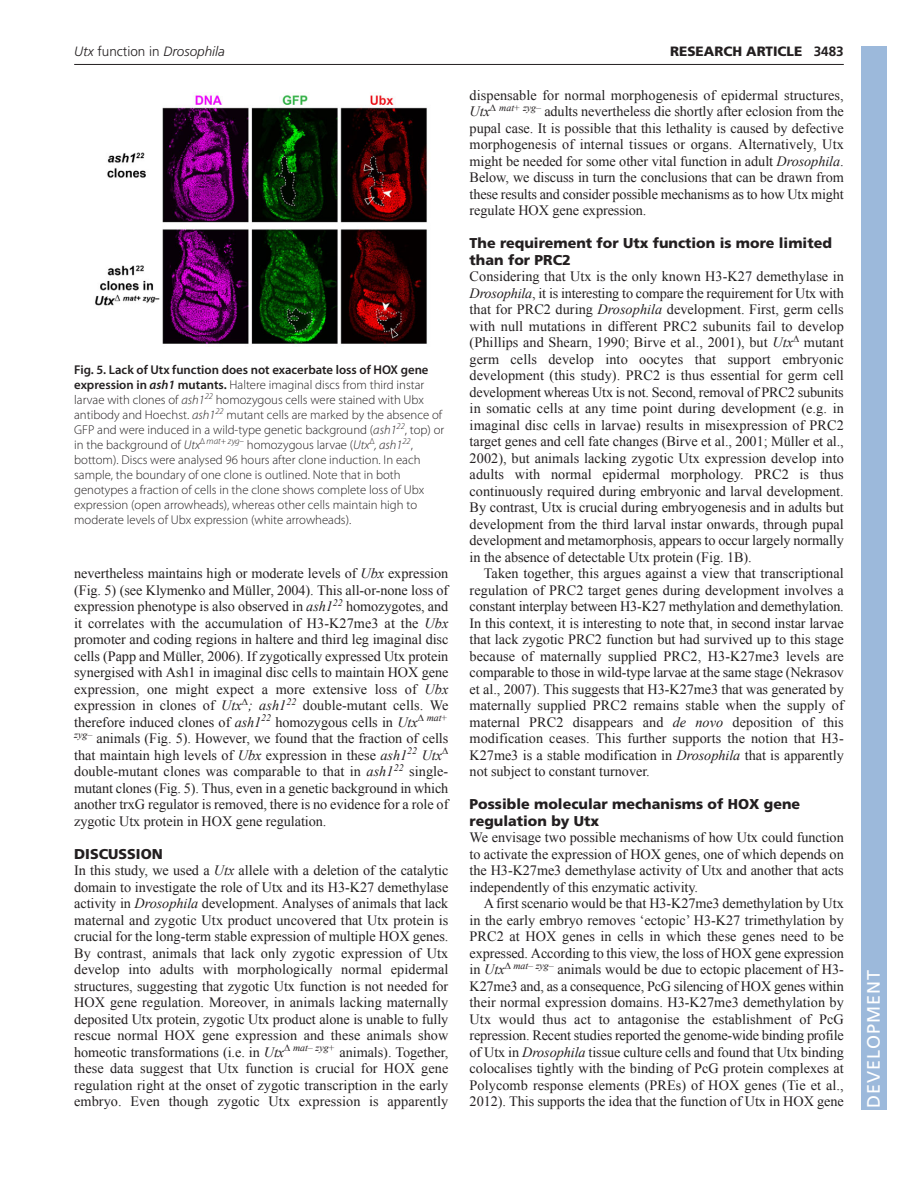
<style>
.page{position:relative;width:918px;height:1188px;background:#fff}
.page>*{position:absolute;margin:0;border:0;box-sizing:border-box;transform-origin:0 0}
.t1{font:18px "Frutiger LT Std";letter-spacing:.055em;color:#fff}
.t2{font:14.25px/16.5px "Times New Roman";letter-spacing:-.005em;color:#231f20;text-align:justify}
.t3{font:900 14.25px/16.5px "Frutiger LT Std";color:#231f20}
.t4{font:italic 300 13.5px "Frutiger";color:#231f20}
.t5{font:900 13.5px "Frutiger LT Std";color:#231f20}
.t6{font:300 12.75px/15px "Myriad Pro";color:#231f20}
.s1{font-style:normal}
.s2{font-weight:700}
.s3{font-style:italic}
.s4{font-weight:600}
.s5{font-weight:600;font-style:italic}
</style>
<div class="page">
<hr style="left:74px;top:64px;width:770px;height:1px;background:#231f20">
<img style="left:95px;top:93px;width:333px;height:252px">
<div style="left:861px;top:46px;width:25px;height:1064px;background:#9cb9db"></div>
<p class="t4" style="left:74px;top:46px;width:152px">Utx <span class="s1">function in</span> Drosophila</p>
<p class="t5" style="left:670px;top:46px;width:175px">RESEARCH ARTICLE <span class="s2">3483</span></p>
<p class="t2" style="left:470px;top:87px;width:376px">dispensable for normal morphogenesis of epidermal structures, <span class="s3">Utx</span><sup>∆</sup> <sup>mat+</sup> <sup>zyg–</sup> adults nevertheless die shortly after eclosion from the pupal case. It is possible that this lethality is caused by defective morphogenesis of internal tissues or organs. Alternatively, Utx might be needed for some other vital function in adult <span class="s3">Drosophila</span>.<br>Below, we discuss in turn the conclusions that can be drawn from these results and consider possible mechanisms as to how Utx might regulate HOX gene expression.</p>
<p class="t3" style="left:470px;top:236px;width:364px">The requirement for Utx function is more limited than for PRC2</p>
<p class="t2" style="left:470px;top:268px;width:376px">Considering that Utx is the only known H3-K27 demethylase in <span class="s3">Drosophila</span>, it is interesting to compare the requirement for Utx with that for PRC2 during <span class="s3">Drosophila</span> development. First, germ cells with null mutations in different PRC2 subunits fail to develop (Phillips and Shearn, 1990; Birve et al., 2001), but <span class="s3">Utx</span><sup>∆</sup> mutant germ cells develop into oocytes that support embryonic development (this study). PRC2 is thus essential for germ cell development whereas Utx is not. Second, removal of PRC2 subunits in somatic cells at any time point during development (e.g. in imaginal disc cells in larvae) results in misexpression of PRC2 target genes and cell fate changes (Birve et al., 2001; Müller et al., 2002), but animals lacking zygotic Utx expression develop into adults with normal epidermal morphology. PRC2 is thus continuously required during embryonic and larval development.<br>By contrast, Utx is crucial during embryogenesis and in adults but development from the third larval instar onwards, through pupal development and metamorphosis, appears to occur largely normally in the absence of detectable Utx protein (Fig. 1B).</p>
<p class="t2" style="left:470px;top:565px;width:376px;text-indent:14px">Taken together, this argues against a view that transcriptional regulation of PRC2 target genes during development involves a constant interplay between H3-K27 methylation and demethylation.<br>In this context, it is interesting to note that, in second instar larvae that lack zygotic PRC2 function but had survived up to this stage because of maternally supplied PRC2, H3-K27me3 levels are comparable to those in wild-type larvae at the same stage (Nekrasov et al., 2007). This suggests that H3-K27me3 that was generated by maternally supplied PRC2 remains stable when the supply of maternal PRC2 disappears and <span class="s3">de novo</span> deposition of this modification ceases. This further supports the notion that H3- K27me3 is a stable modification in <span class="s3">Drosophila</span> that is apparently not subject to constant turnover.</p>
<p class="t3" style="left:470px;top:797px;width:332px">Possible molecular mechanisms of HOX gene regulation by Utx</p>
<p class="t2" style="left:470px;top:829px;width:376px">We envisage two possible mechanisms of how Utx could function to activate the expression of HOX genes, one of which depends on the H3-K27me3 demethylase activity of Utx and another that acts independently of this enzymatic activity.</p>
<p class="t2" style="left:470px;top:895px;width:376px;text-indent:14px">A first scenario would be that H3-K27me3 demethylation by Utx in the early embryo removes ‘ectopic’ H3-K27 trimethylation by PRC2 at HOX genes in cells in which these genes need to be expressed. According to this view, the loss of HOX gene expression in <span class="s3">Utx</span><sup>∆</sup> <sup>mat–</sup> <sup>zyg–</sup> animals would be due to ectopic placement of H3- K27me3 and, as a consequence, PcG silencing of HOX genes within their normal expression domains. H3-K27me3 demethylation by Utx would thus act to antagonise the establishment of PcG repression. Recent studies reported the genome-wide binding profile of Utx in <span class="s3">Drosophila</span> tissue culture cells and found that Utx binding colocalises tightly with the binding of PcG protein complexes at Polycomb response elements (PREs) of HOX genes (Tie et al., 2012). This supports the idea that the function of Utx in HOX gene</p>
<p class="t6" style="left:74px;top:363px;width:372px"><span class="s4">Fig. 5. Lack of Utx function does not exacerbate loss of HOX gene expression in</span> <span class="s5">ash1</span> <span class="s4">mutants.</span> Haltere imaginal discs from third instar larvae with clones of <span class="s3">ash1</span><sup>22</sup> homozygous cells were stained with Ubx antibody and Hoechst. <span class="s3">ash1</span><sup>22</sup> mutant cells are marked by the absence of GFP and were induced in a wild-type genetic background (<span class="s3">ash1</span><sup>22</sup>, top) or in the background of <span class="s3">Utx</span><sup>Δ</sup> <sup>mat+</sup> <sup>zyg–</sup> homozygous larvae (<span class="s3">Utx</span><sup>Δ</sup><span class="s3">, ash1</span><sup>22</sup>, bottom). Discs were analysed 96 hours after clone induction. In each sample, the boundary of one clone is outlined. Note that in both genotypes a fraction of cells in the clone shows complete loss of Ubx expression (open arrowheads), whereas other cells maintain high to moderate levels of Ubx expression (white arrowheads).</p>
<p class="t2" style="left:74px;top:565px;width:376px">nevertheless maintains high or moderate levels of <span class="s3">Ubx</span> expression (Fig. 5) (see Klymenko and Müller, 2004). This all-or-none loss of expression phenotype is also observed in <span class="s3">ash1</span><sup>22</sup> homozygotes, and it correlates with the accumulation of H3-K27me3 at the <span class="s3">Ubx </span>promoter and coding regions in haltere and third leg imaginal disc cells (Papp and Müller, 2006). If zygotically expressed Utx protein synergised with Ash1 in imaginal disc cells to maintain HOX gene expression, one might expect a more extensive loss of <span class="s3">Ubx </span>expression in clones of <span class="s3">Utx</span><sup>∆</sup><span class="s3">; ash1</span><sup>22</sup> double-mutant cells. We therefore induced clones of <span class="s3">ash1</span><sup>22</sup> homozygous cells in <span class="s3">Utx</span><sup>∆</sup> <sup>mat+ zyg–</sup> animals (Fig. 5). However, we found that the fraction of cells that maintain high levels of <span class="s3">Ubx</span> expression in these <span class="s3">ash1</span><sup>22</sup> <span class="s3">Utx</span><sup>∆ </sup>double-mutant clones was comparable to that in <span class="s3">ash1</span><sup>22</sup> single&shy;mutant clones (Fig. 5). Thus, even in a genetic background in which another trxG regulator is removed, there is no evidence for a role of zygotic Utx protein in HOX gene regulation.</p>
<p class="t3" style="left:74px;top:847px;width:90px">DISCUSSION</p>
<p class="t2" style="left:74px;top:862px;width:376px">In this study, we used a <span class="s3">Utx</span> allele with a deletion of the catalytic domain to investigate the role of Utx and its H3-K27 demethylase activity in <span class="s3">Drosophila</span> development. Analyses of animals that lack maternal and zygotic Utx product uncovered that Utx protein is crucial for the long-term stable expression of multiple HOX genes.<br>By contrast, animals that lack only zygotic expression of Utx develop into adults with morphologically normal epidermal structures, suggesting that zygotic Utx function is not needed for HOX gene regulation. Moreover, in animals lacking maternally deposited Utx protein, zygotic Utx product alone is unable to fully rescue normal HOX gene expression and these animals show homeotic transformations (i.e. in <span class="s3">Utx</span><sup>∆</sup> <sup>mat–</sup> <sup>zyg+</sup> animals). Together, these data suggest that Utx function is crucial for HOX gene regulation right at the onset of zygotic transcription in the early embryo. Even though zygotic Utx expression is apparently</p>
<p class="t1" style="left:863px;top:1108px;width:140px;rotate:-90deg">DEVELOPMENT</p>
</div>
